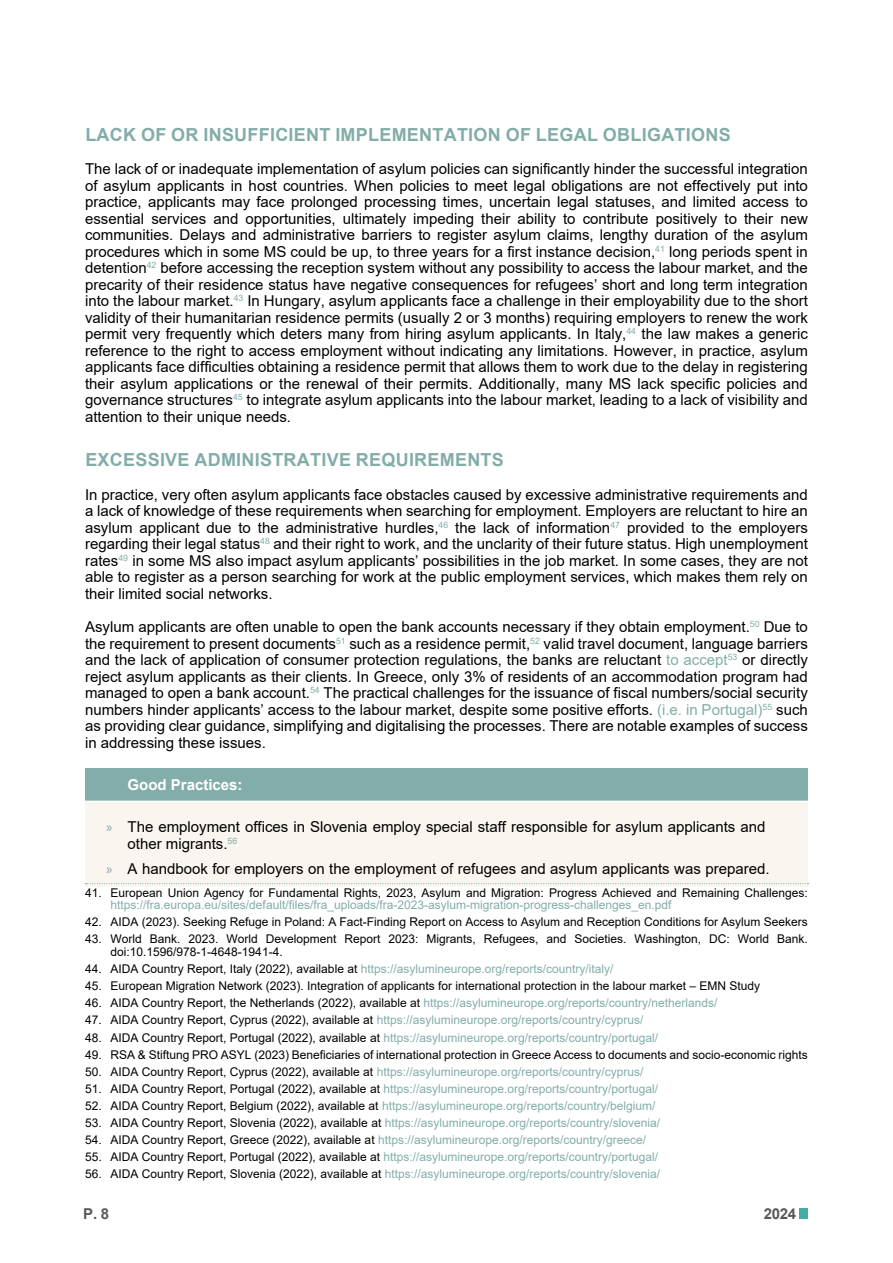
<style>
.page{position:relative;width:893px;height:1263px;background:#fff}
.page>*{position:absolute;margin:0;border:0;box-sizing:border-box;transform-origin:0 0}
.t1{font:700 18px "Arial";letter-spacing:.015em;color:#82ada9}
.t2{font:15px/16.5px "Arial";color:#000;text-align:justify}
.t3{font:700 15px "Arial";color:#fff}
.t4{font:700 15px "Arial";color:#58595b}
.t5{font:12px "Arial";color:#82ada9}
.t6{font:12px/12.8px "Arial";color:#000}
.s1{color:#82ada9}
.s2{font-family:"Myriad Pro";color:#82ada9}
.s3{color:#000}
</style>
<div class="page">
<div style="left:800px;top:1208px;width:8px;height:11px;background:#43ada5"></div>
<div style="left:85px;top:768px;width:723px;height:36px;background:#82ada9"></div>
<hr style="left:85px;top:801px;width:723px;height:1px;background:#fff">
<div style="left:85px;top:802px;width:723px;height:60px;background:#fbf5ef"></div>
<div style="left:85px;top:843px;width:723px;height:44px;background:#fbf5ef"></div>
<svg style="left:85px;top:883px;width:723px;height:1px"></svg>
<p class="t1" style="left:85px;top:122px;width:647px">LACK OF OR INSUFFICIENT IMPLEMENTATION OF LEGAL OBLIGATIONS</p>
<p class="t2" style="left:85px;top:161px;width:724px">The lack of or inadequate implementation of asylum policies can significantly hinder the successful integration of asylum applicants in host countries. When policies to meet legal obligations are not effectively put into practice, applicants may face prolonged processing times, uncertain legal statuses, and limited access to essential services and opportunities, ultimately impeding their ability to contribute positively to their new communities. Delays and administrative barriers to register asylum claims, lengthy duration of the asylum procedures which in some MS could be up, to three years for a first instance decision,<sup>41</sup> long periods spent in detention<sup>42</sup> before accessing the reception system without any possibility to access the labour market, and the precarity of their residence status have negative consequences for refugees’ short and long term integration into the labour market.<sup>43</sup> In Hungary, asylum applicants face a challenge in their employability due to the short validity of their humanitarian residence permits (usually 2 or 3 months) requiring employers to renew the work permit very frequently which deters many from hiring asylum applicants. In Italy,<sup>44</sup> the law makes a generic reference to the right to access employment without indicating any limitations. However, in practice, asylum applicants face difficulties obtaining a residence permit that allows them to work due to the delay in registering their asylum applications or the renewal of their permits. Additionally, many MS lack specific policies and governance structures<sup>45</sup> to integrate asylum applicants into the labour market, leading to a lack of visibility and attention to their unique needs.</p>
<p class="t1" style="left:85px;top:447px;width:420px">EXCESSIVE ADMINISTRATIVE REQUIREMENTS</p>
<p class="t2" style="left:85px;top:486px;width:724px">In practice, very often asylum applicants face obstacles caused by excessive administrative requirements and a lack of knowledge of these requirements when searching for employment. Employers are reluctant to hire an asylum applicant due to the administrative hurdles,<sup>46</sup> the lack of information<sup>47</sup> provided to the employers regarding their legal status<sup>48</sup> and their right to work, and the unclarity of their future status. High unemployment rates<sup>49</sup> in some MS also impact asylum applicants’ possibilities in the job market. In some cases, they are not able to register as a person searching for work at the public employment services, which makes them rely on their limited social networks.</p>
<p class="t2" style="left:85px;top:619px;width:724px">Asylum applicants are often unable to open the bank accounts necessary if they obtain employment.<sup>50</sup> Due to the requirement to present documents<sup>51</sup> such as a residence permit,<sup>52</sup> valid travel document, language barriers and the lack of application of consumer protection regulations, the banks are reluctant <span class="s1">to accept</span><sup>53</sup> or directly reject asylum applicants as their clients. In Greece, only 3% of residents of an accommodation program had managed to open a bank account.<sup>54</sup> The practical challenges for the issuance of fiscal numbers/social security numbers hinder applicants’ access to the labour market, despite some positive efforts. <span class="s1">(i.e. in Portugal)</span><sup>55</sup> such as providing clear guidance, simplifying and digitalising the processes. There are notable examples of success in addressing these issues.</p>
<p class="t3" style="left:128px;top:774px;width:117px">Good Practices:</p>
<p class="t2" style="left:128px;top:818px;width:639px;text-indent:-21px"><span class="s2">»</span> The employment offices in Slovenia employ special staff responsible for asylum applicants and other migrants.<sup>56</sup></p>
<p class="t2" style="left:106px;top:860px;width:665px"><span class="s2">»</span> A handbook for employers on the employment of refugees and asylum applicants was prepared.</p>
<p class="t6" style="left:85px;top:886px;width:724px">41. European Union Agency for Fundamental Rights, 2023, Asylum and Migration: Progress Achieved and Remaining Challenges:</p>
<p class="t5" style="left:111px;top:897px;width:562px">https://fra.europa.eu/sites/default/files/fra_uploads/fra-2023-asylum-migration-progress-challenges_en.pdf</p>
<p class="t6" style="left:85px;top:916px;width:724px">42. AIDA (2023). Seeking Refuge in Poland: A Fact-Finding Report on Access to Asylum and Reception Conditions for Asylum Seekers</p>
<p class="t6" style="left:111px;top:933px;width:699px;text-indent:-26px">43. World Bank. 2023. World Development Report 2023: Migrants, Refugees, and Societies. Washington, DC: World Bank. doi:10.1596/978-1-4648-1941-4.</p>
<p class="t5" style="left:85px;top:961px;width:530px"><span class="s3">44. AIDA Country Report, Italy (2022), available at</span> https://asylumineurope.org/reports/country/italy/</p>
<p class="t6" style="left:85px;top:980px;width:677px">45. European Migration Network (2023). Integration of applicants for international protection in the labour market – EMN Study</p>
<p class="t5" style="left:85px;top:995px;width:634px"><span class="s3">46. AIDA Country Report, the Netherlands (2022), available at</span> https://asylumineurope.org/reports/country/netherlands/</p>
<p class="t5" style="left:85px;top:1012px;width:560px"><span class="s3">47. AIDA Country Report, Cyprus (2022), available at</span> https://asylumineurope.org/reports/country/cyprus/</p>
<p class="t5" style="left:85px;top:1029px;width:575px"><span class="s3">48. AIDA Country Report, Portugal (2022), available at</span> https://asylumineurope.org/reports/country/portugal/</p>
<p class="t6" style="left:85px;top:1048px;width:724px">49. RSA &amp; Stiftung PRO ASYL (2023) Beneficiaries of international protection in Greece Access to documents and socio-economic rights</p>
<p class="t5" style="left:85px;top:1063px;width:560px"><span class="s3">50. AIDA Country Report, Cyprus (2022), available at</span> https://asylumineurope.org/reports/country/cyprus/</p>
<p class="t5" style="left:85px;top:1080px;width:575px"><span class="s3">51. AIDA Country Report, Portugal (2022), available at</span> https://asylumineurope.org/reports/country/portugal/</p>
<p class="t5" style="left:85px;top:1097px;width:572px"><span class="s3">52. AIDA Country Report, Belgium (2022), available at</span> https://asylumineurope.org/reports/country/belgium/</p>
<p class="t5" style="left:85px;top:1114px;width:577px"><span class="s3">53. AIDA Country Report, Slovenia (2022), available at</span> https://asylumineurope.org/reports/country/slovenia/</p>
<p class="t5" style="left:85px;top:1131px;width:563px"><span class="s3">54. AIDA Country Report, Greece (2022), available at</span> https://asylumineurope.org/reports/country/greece/</p>
<p class="t5" style="left:85px;top:1148px;width:575px"><span class="s3">55. AIDA Country Report, Portugal (2022), available at</span> https://asylumineurope.org/reports/country/portugal/</p>
<p class="t5" style="left:85px;top:1165px;width:577px"><span class="s3">56. AIDA Country Report, Slovenia (2022), available at</span> https://asylumineurope.org/reports/country/slovenia/</p>
<p class="t4" style="left:83px;top:1203px;width:27px">P. 8</p>
<p class="t4" style="left:764px;top:1203px;width:34px">2024</p>
</div>
